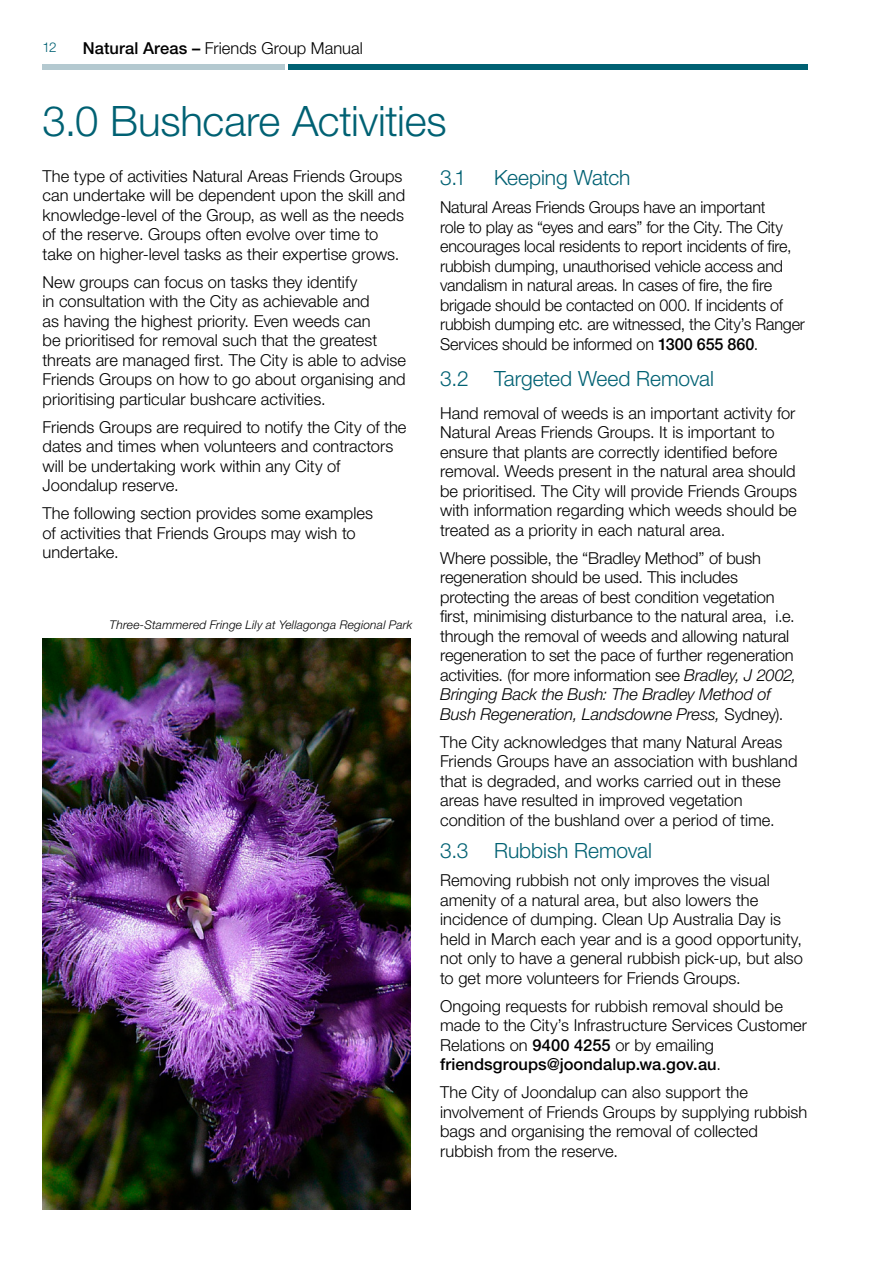
<style>
.page{position:relative;width:893px;height:1263px;background:#fff}
.page>*{position:absolute;margin:0;border:0;box-sizing:border-box;transform-origin:0 0}
.t1{font:300 42px "Helvetica Neue LT Std";letter-spacing:-.005em;color:#006173}
.t2{font:300 21px "Helvetica Neue LT Std";letter-spacing:-.005em;color:#006173}
.t3{font:300 16.5px/19.5px "Helvetica Neue LT Std";color:#000}
.t4{font:300 13.5px "Helvetica Neue LT Std";color:#006173}
.t5{font:italic 300 12px "Helvetica Neue LT Std";letter-spacing:.015em;color:#000}
.s1{font-weight:500}
.s2{font-style:italic}
</style>
<div class="page">
<div style="left:289px;top:64px;width:519px;height:6px;background:#006173"></div>
<div style="left:43px;top:64px;width:242px;height:6px;background:#b4c9d0"></div>
<img style="left:43px;top:639px;width:368px;height:571px">
<p class="t4" style="left:43px;top:39px;width:16px">12</p>
<p class="t3" style="left:83px;top:38px;width:282px"><span class="s1">Natural Areas –</span> Friends Group Manual</p>
<h1 class="t1" style="left:43px;top:96px;width:406px">3.0 Bushcare Activities</h1>
<p class="t3" style="left:43px;top:166px;width:364px">The type of activities Natural Areas Friends Groups can undertake will be dependent upon the skill and knowledge-level of the Group, as well as the needs of the reserve. Groups often evolve over time to take on higher-level tasks as their expertise grows.</p>
<p class="t3" style="left:43px;top:272px;width:365px">New groups can focus on tasks they identify<br>in consultation with the City as achievable and<br>as having the highest priority. Even weeds can<br>be prioritised for removal such that the greatest threats are managed first. The City is able to advise Friends Groups on how to go about organising and prioritising particular bushcare activities.</p>
<p class="t3" style="left:43px;top:417px;width:365px">Friends Groups are required to notify the City of the dates and times when volunteers and contractors will be undertaking work within any City of Joondalup reserve.</p>
<p class="t3" style="left:43px;top:503px;width:332px">The following section provides some examples of activities that Friends Groups may wish to undertake.</p>
<p class="t5" style="left:110px;top:618px;width:304px">Three-Stammered Fringe Lily at Yellagonga Regional Park</p>
<p class="t2" style="left:440px;top:165px;width:28px">3.1</p>
<p class="t2" style="left:494px;top:165px;width:138px">Keeping Watch</p>
<p class="t3" style="left:440px;top:197px;width:366px">Natural Areas Friends Groups have an important<br>role to play as “eyes and ears” for the City. The City encourages local residents to report incidents of fire, rubbish dumping, unauthorised vehicle access and vandalism in natural areas. In cases of fire, the fire brigade should be contacted on 000. If incidents of rubbish dumping etc. are witnessed, the City’s Ranger Services should be informed on <span class="s1">1300 655 860</span>.</p>
<p class="t2" style="left:440px;top:366px;width:275px">3.2 Targeted Weed Removal</p>
<p class="t3" style="left:440px;top:403px;width:358px">Hand removal of weeds is an important activity for Natural Areas Friends Groups. It is important to ensure that plants are correctly identified before removal. Weeds present in the natural area should be prioritised. The City will provide Friends Groups with information regarding which weeds should be treated as a priority in each natural area.</p>
<p class="t3" style="left:440px;top:548px;width:358px">Where possible, the “Bradley Method” of bush regeneration should be used. This includes protecting the areas of best condition vegetation first, minimising disturbance to the natural area, i.e. through the removal of weeds and allowing natural regeneration to set the pace of further regeneration activities. (for more information see <span class="s2">Bradley, J 2002, Bringing Back the Bush: The Bradley Method of Bush Regeneration, Landsdowne Press,</span> Sydney).</p>
<p class="t3" style="left:440px;top:732px;width:359px">The City acknowledges that many Natural Areas Friends Groups have an association with bushland that is degraded, and works carried out in these areas have resulted in improved vegetation condition of the bushland over a period of time.</p>
<p class="t2" style="left:440px;top:838px;width:213px">3.3 Rubbish Removal</p>
<p class="t3" style="left:440px;top:870px;width:364px">Removing rubbish not only improves the visual amenity of a natural area, but also lowers the incidence of dumping. Clean Up Australia Day is held in March each year and is a good opportunity, not only to have a general rubbish pick-up, but also to get more volunteers for Friends Groups.</p>
<p class="t3" style="left:440px;top:996px;width:368px">Ongoing requests for rubbish removal should be made to the City’s Infrastructure Services Customer Relations on <span class="s1">9400 4255</span> or by emailing <span class="s1">friendsgroups@joondalup.wa.gov.au</span>.</p>
<p class="t3" style="left:440px;top:1082px;width:369px">The City of Joondalup can also support the involvement of Friends Groups by supplying rubbish bags and organising the removal of collected rubbish from the reserve.</p>
</div>
